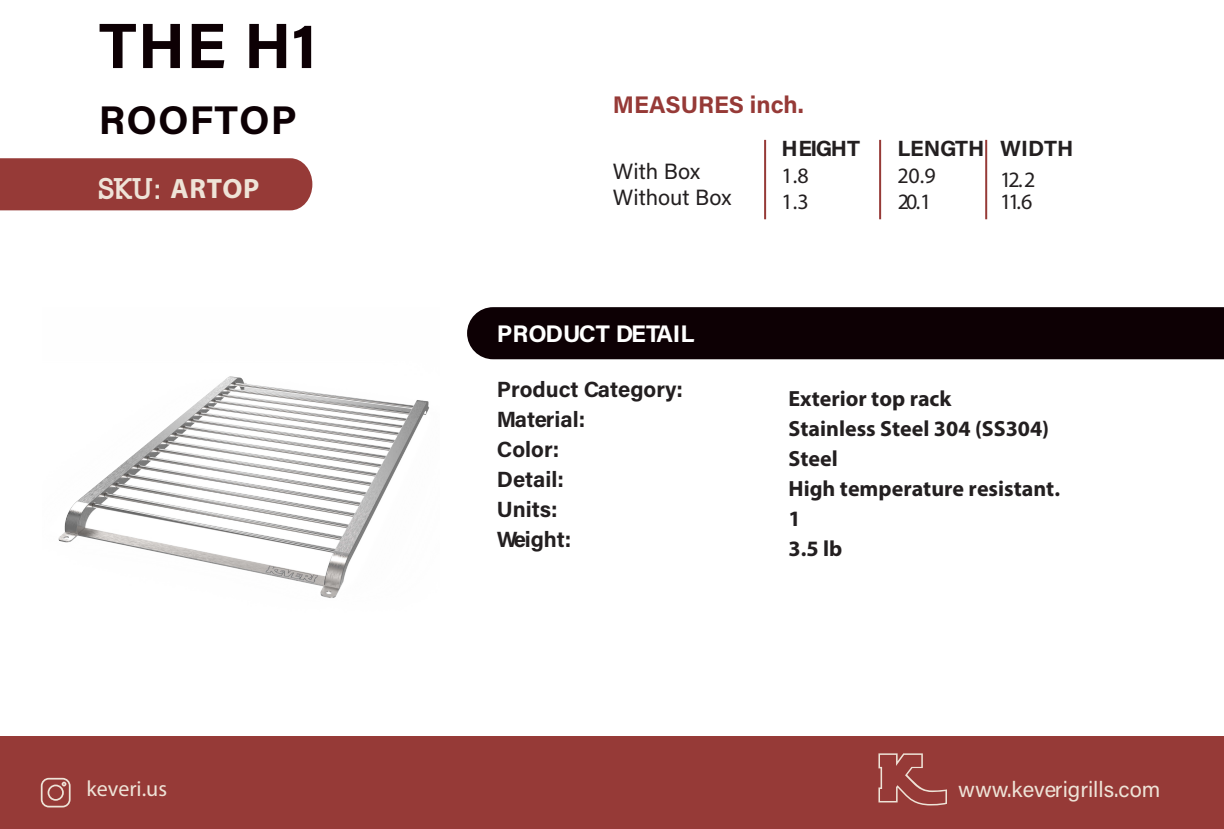
<style>
.page{position:relative;width:1224px;height:829px;background:#fff}
.page>*{position:absolute;margin:0;border:0;box-sizing:border-box;transform-origin:0 0}
.t1{font:700 64px "Acumin Pro";color:#0d0004}
.t2{font:700 40px "Acumin Pro";letter-spacing:.025em;color:#0d0004}
.t3{font:700 28px "Myriad Pro";letter-spacing:.02em;color:#eee3d7}
.t4{font:700 24px "Acumin Pro";color:#fff}
.t5{font:700 24px "Acumin Pro";color:#963a37}
.t6{font:700 22px/30px "Myriad Pro";color:#231f20}
.t7{font:700 22px/30px "Acumin Pro";color:#231f20}
.t8{font:22px "Myriad Pro";letter-spacing:-.14em;color:#231f20}
.t9{font:22px "Acumin Pro";color:#eee3d7}
.t10{font:22px "Acumin Pro";color:#231f20}
.t11{font:22px "Myriad Pro";color:#eee3d7}
.s1{font-family:"Nilland";font-weight:900}
</style>
<div class="page">
<div style="left:0;top:158px;width:312px;height:52px;background:#963a37"></div>
<div style="left:0;top:735px;width:1224px;height:93px;background:#963a37"></div>
<div style="left:467px;top:307px;width:757px;height:52px;background:#0d0004"></div>
<hr style="left:764px;top:140px;width:2px;height:79px;background:#963a37">
<hr style="left:879px;top:140px;width:2px;height:79px;background:#963a37">
<hr style="left:985px;top:140px;width:2px;height:79px;background:#963a37">
<svg style="left:878px;top:753px;width:69px;height:52px"></svg>
<svg style="left:41px;top:777px;width:30px;height:30px"></svg>
<img style="left:58px;top:376px;width:371px;height:222px">
<p class="t1" style="left:99px;top:1px;width:220px">THE H1</p>
<p class="t2" style="left:99px;top:92px;width:199px">ROOFTOP</p>
<p class="t3" style="left:99px;top:170px;width:162px"><span class="s1">SKU:</span> ARTOP</p>
<p class="t5" style="left:613px;top:88px;width:192px">MEASURES inch.</p>
<p class="t10" style="left:613px;top:156px;width:89px">With Box</p>
<p class="t10" style="left:613px;top:182px;width:120px">Without Box</p>
<p class="t7" style="left:782px;top:132px;width:80px">HEIGHT</p>
<p class="t8" style="left:782px;top:162px;width:29px">1.8</p>
<p class="t8" style="left:782px;top:188px;width:29px">1.3</p>
<p class="t7" style="left:897px;top:132px;width:89px">LENGTH</p>
<p class="t8" style="left:897px;top:162px;width:40px">20.9</p>
<p class="t8" style="left:898px;top:188px;width:35px">20 .1</p>
<p class="t7" style="left:1000px;top:132px;width:75px">WIDTH</p>
<p class="t8" style="left:1000px;top:166px;width:37px">12 . 2</p>
<p class="t8" style="left:1000px;top:188px;width:34px">11.6</p>
<p class="t4" style="left:497px;top:317px;width:199px">PRODUCT DETAIL</p>
<p class="t7" style="left:497px;top:373px;width:188px">Product Category:<br>Material:<br>Color:<br>Detail:<br>Units:<br>Weight:</p>
<p class="t6" style="left:789px;top:383px;width:273px">Exterior top rack<br>Stainless Steel 304 (SS304)<br>Steel<br>High temperature resistant.<br>1<br>3.5 lb</p>
<p class="t11" style="left:86px;top:775px;width:82px">keveri.us</p>
<p class="t9" style="left:958px;top:774px;width:204px">www.keverigrills.com</p>
</div>
